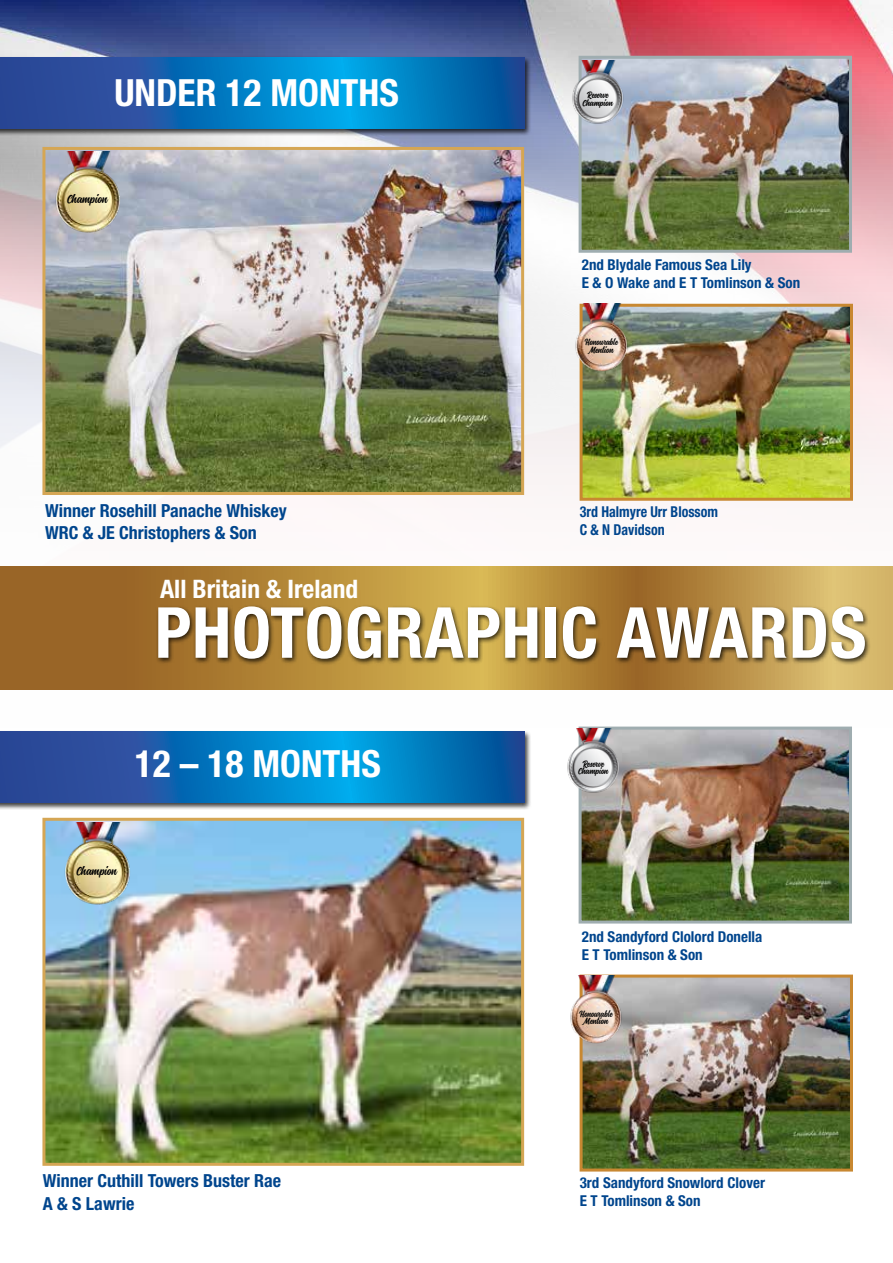
<style>
.page{position:relative;width:893px;height:1263px;background:#fff}
.page>*{position:absolute;margin:0;border:0;box-sizing:border-box;transform-origin:0 0}
.t1{font:700 condensed 70.5px "Helvetica Neue LT Std";letter-spacing:.01em;color:#fff}
.t2{font:700 condensed 37.5px "Helvetica Neue LT Std";color:#fff}
.t3{font:700 condensed 25.5px "Helvetica Neue LT Std";color:#fff}
.t4{font:700 condensed 18px/23px "Helvetica Neue LT Std";color:#00458d}
.t5{font:700 condensed 15px/18px "Helvetica Neue LT Std";color:#00458d}
.t6{font:700 condensed 15px/18px "Helvetica Neue LT Std";color:#00458d;scale:.93 1}
.t7{font:12px "Montana Typeface";color:#000}
.t8{font:9px/7.5px "Montana Typeface";color:#000;text-align:center;scale:.94 1}
.t9{font:9px/7.5px "Montana Typeface";color:#000;text-align:center}
</style>
<div class="page">
<img style="left:0;top:0;width:893px;height:886px">
<div style="left:0;top:56px;width:532px;height:80px;background:#000;opacity:.75"></div>
<svg style="left:0;top:58px;width:524px;height:71px;background:#0e6fb7"></svg>
<div style="left:0;top:730px;width:532px;height:80px;background:#000;opacity:.75"></div>
<svg style="left:0;top:732px;width:524px;height:71px;background:#0e6fb7"></svg>
<svg style="left:0;top:566px;width:893px;height:123px;background:#b1853b"></svg>
<img style="left:46px;top:151px;width:474px;height:340px">
<div style="left:42px;top:147px;width:482px;height:348px;border:3px solid #d5a654"></div>
<img style="left:46px;top:822px;width:474px;height:340px">
<div style="left:42px;top:818px;width:482px;height:348px;border:3px solid #d5a654"></div>
<img style="left:583px;top:60px;width:265px;height:189px">
<div style="left:579px;top:56px;width:273px;height:197px;border:3px solid #9fadb0"></div>
<img style="left:583px;top:730px;width:265px;height:189px">
<div style="left:579px;top:726px;width:273px;height:197px;border:3px solid #9fadb0"></div>
<img style="left:584px;top:308px;width:265px;height:189px">
<div style="left:580px;top:304px;width:273px;height:197px;border:3px solid #c88831"></div>
<img style="left:584px;top:978px;width:265px;height:189px">
<div style="left:580px;top:974px;width:273px;height:197px;border:3px solid #c88831"></div>
<div style="left:156px;top:604px;width:737px;height:61px;background:#000;opacity:.75"></div>
<img style="left:45px;top:151px;width:91px;height:84px">
<img style="left:566px;top:60px;width:69px;height:70px">
<img style="left:568px;top:304px;width:68px;height:69px">
<img style="left:55px;top:823px;width:90px;height:83px">
<img style="left:562px;top:729px;width:68px;height:69px">
<img style="left:570px;top:975px;width:61px;height:70px">
<hr style="left:892px;top:56px;width:1px;height:80px;background:#000;opacity:.75">
<hr style="left:892px;top:730px;width:1px;height:80px;background:#fff">
<h2 class="t2" style="left:114px;top:70px;width:286px">UNDER 12 MONTHS</h2>
<p class="t7" style="left:67px;top:192px;width:42px">Champion</p>
<p class="t4" style="left:45px;top:499px;width:243px;line-height:21.6px">Winner Rosehill Panache Whiskey<br>WRC &amp; JE Christophers &amp; Son</p>
<h3 class="t3" style="left:160px;top:574px;width:200px">All Britain &amp; Ireland</h3>
<p class="t9" style="left:583px;top:92px;width:32px">Reserve<br>Champion</p>
<p class="t5" style="left:582px;top:255px;width:220px">2nd Blydale Famous Sea Lily<br>E &amp; O Wake and E T Tomlinson &amp; Son</p>
<p class="t8" style="left:585px;top:338px;width:37px">Honourable<br>Mention</p>
<p class="t6" style="left:580px;top:502px;width:150px">3rd Halmyre Urr Blossom<br>C &amp; N Davidson</p>
<h1 class="t1" style="left:155px;top:590px;width:713px">PHOTOGRAPHIC AWARDS</h1>
<h2 class="t2" style="left:135px;top:741px;width:248px">12 – 18 MONTHS</h2>
<p class="t7" style="left:77px;top:863px;width:42px">Champion</p>
<p class="t4" style="left:43px;top:1169px;width:240px">Winner Cuthill Towers Buster Rae<br>A &amp; S Lawrie</p>
<p class="t9" style="left:578px;top:760px;width:32px">Reserve<br>Champion</p>
<p class="t5" style="left:582px;top:928px;width:182px">2nd Sandyford Clolord Donella<br>E T Tomlinson &amp; Son</p>
<p class="t8" style="left:579px;top:1010px;width:37px">Honourable<br>Mention</p>
<p class="t5" style="left:580px;top:1173px;width:187px">3rd Sandyford Snowlord Clover<br>E T Tomlinson &amp; Son</p>
</div>
